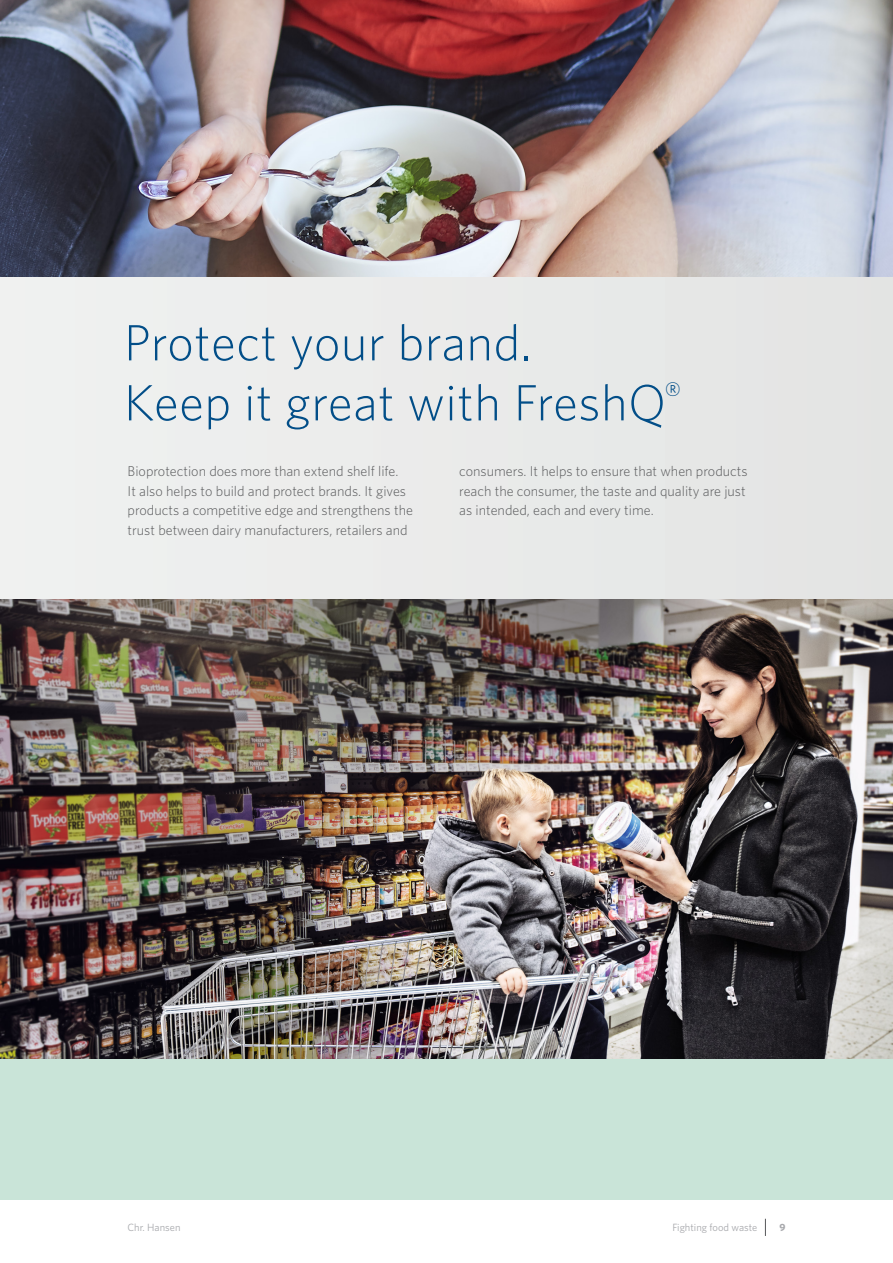
<style>
.page{position:relative;width:893px;height:1263px;background:#fff}
.page>*{position:absolute;margin:0;border:0;box-sizing:border-box;transform-origin:0 0}
.t1{font:300 51px/60px "Whitney";letter-spacing:.01em;color:#024e88}
.t2{font:300 14.25px/19.5px "Whitney";color:#57585a}
.t3{font:10.5px "Whitney";color:#a8a9ad}
.t4{font:700 10.5px "Whitney";color:#a8a9ad}
</style>
<div class="page">
<svg style="left:765px;top:1219px;width:1px;height:17px"></svg>
<div style="left:0;top:276px;width:893px;height:923px;background:#ebebea"></div>
<img style="left:0;top:600px;width:893px;height:459px">
<img style="left:0;top:0;width:893px;height:276px">
<div style="left:0;top:1059px;width:893px;height:140px;background:#c9e4d8"></div>
<h1 class="t1" style="left:124px;top:311px;width:559px">Protect your brand.<br>Keep it great with FreshQ<sup>®</sup></h1>
<p class="t2" style="left:128px;top:461px;width:287px">Bioprotection does more than extend shelf life.<br>It also helps to build and protect brands. It gives products a competitive edge and strengthens the trust between dairy manufacturers, retailers and</p>
<p class="t2" style="left:459px;top:461px;width:290px">consumers. It helps to ensure that when products reach the consumer, the taste and quality are just as intended, each and every time.</p>
<p class="t3" style="left:128px;top:1220px;width:54px">Chr. Hansen</p>
<p class="t3" style="left:672px;top:1220px;width:86px">Fighting food waste</p>
<p class="t4" style="left:779px;top:1220px;width:8px">9</p>
</div>
